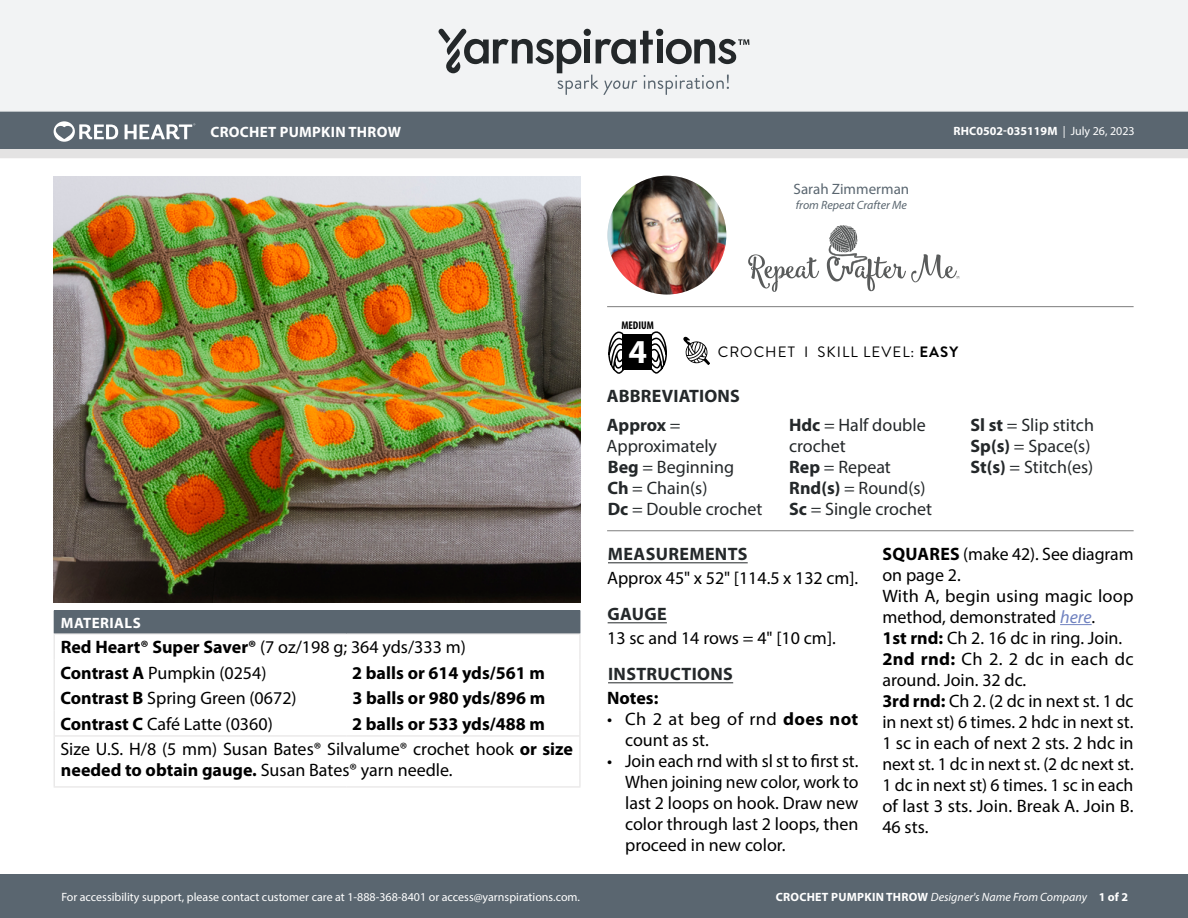
<style>
.page{position:relative;width:1188px;height:918px;background:#fff}
.page>*{position:absolute;margin:0;border:0;box-sizing:border-box;transform-origin:0 0}
.t1{font:700 33.6px "Myriad Pro";color:#fff}
.Body_-__Auto_Style_with_Keep_lines_toget{font:18px/21px "Myriad Pro";color:#000}
.Abbreviations_-_With_auto_styling{font:18px/21px "Myriad Pro";color:#24282a}
.Materials_-_Needle___Supplies_Info{font:18px/21px "Myriad Pro";color:#000}
.Material_-__Colors_information{font:18px "Myriad Pro";color:#000}
.Material_-__Colors_information-2{font:700 18px "Myriad Pro";color:#000}
.Body_-_HEADERS_-_Underline{font:700 18px "Myriad Pro";letter-spacing:.02em;color:#24282a}
.Materials_-_Brand___Product_Info{font:18px "Myriad Pro";color:#000}
.Body_-__Auto_Style_with_Keep_lines_toget-2{font:700 18px "Myriad Pro";color:#000}
.Materials_-__Header_in_dark_gray_box{font:700 15px "Myriad Pro";letter-spacing:.02em;color:#fff}
.Type_of_pattern___Skill_Level___XXXXXX{font:15px "Brandon Grotesque";letter-spacing:.07em;color:#000}
.Designer_s_Name{font:15px "Myriad Pro";color:#5a6670}
.t2{font:12px "Myriad Pro";color:#fff}
.t3{font:italic 12px "Myriad Pro";color:#fff}
.t4{font:700 12px "Myriad Pro";color:#fff}
.Designer_s_description{font:italic 12px "Myriad Pro";color:#5a6670}
.t5{font:700 condensed 11.25px "Myriad Pro";color:#000}
.s1{font-weight:400}
.s2{font-weight:700}
.s3{font-style:italic;color:#7082c0}
.s4{font-weight:700;font-style:normal}
</style>
<div class="page">
<div style="left:0;top:875px;width:1188px;height:43px;background:#5a6670"></div>
<div style="left:0;top:149px;width:1188px;height:9px;background:#e4e3e3"></div>
<div style="left:0;top:111px;width:1188px;height:38px;background:#5a6670"></div>
<div style="left:0;top:0;width:1188px;height:112px;background:#f2f3f4"></div>
<svg style="left:438px;top:29px;width:311px;height:66px"></svg>
<svg style="left:54px;top:121px;width:64px;height:21px"></svg>
<svg style="left:125px;top:123px;width:70px;height:16px"></svg>
<svg style="left:683px;top:336px;width:27px;height:29px"></svg>
<svg style="left:608px;top:331px;width:16px;height:43px"></svg>
<svg style="left:651px;top:331px;width:16px;height:43px"></svg>
<div style="left:622px;top:334px;width:30px;height:36px;background:#000"></div>
<hr style="left:607px;top:306px;width:527px;height:1px;background:#7d7d7d">
<hr style="left:607px;top:530px;width:527px;height:1px;background:#7d7d7d">
<img style="left:54px;top:177px;width:526px;height:426px">
<hr style="left:608px;top:562px;width:140px;height:1px;background:#24282a">
<hr style="left:608px;top:622px;width:59px;height:1px;background:#24282a">
<hr style="left:608px;top:682px;width:125px;height:1px;background:#24282a">
<hr style="left:1060px;top:624px;width:32px;height:1px;background:#7082c0">
<svg style="left:748px;top:254px;width:71px;height:38px"></svg>
<svg style="left:827px;top:225px;width:132px;height:66px"></svg>
<img style="left:608px;top:176px;width:118px;height:119px;border-radius:59px">
<div style="left:54px;top:611px;width:526px;height:23px;background:#5a6670"></div>
<hr style="left:54px;top:610px;width:292px;height:1px;background:#5a6670">
<hr style="left:346px;top:610px;width:234px;height:1px;background:#5a6670">
<hr style="left:54px;top:633px;width:292px;height:1px;background:#e4e3e3">
<hr style="left:346px;top:633px;width:234px;height:1px;background:#e4e3e3">
<svg style="left:54px;top:633px;width:1px;height:102px"></svg>
<svg style="left:579px;top:611px;width:2px;height:124px"></svg>
<hr style="left:54px;top:736px;width:1px;height:50px;background:#e4e3e3">
<hr style="left:54px;top:735px;width:292px;height:1px;background:#e4e3e3">
<hr style="left:346px;top:735px;width:234px;height:1px;background:#e4e3e3">
<hr style="left:579px;top:736px;width:1px;height:50px;background:#e4e3e3">
<hr style="left:54px;top:786px;width:292px;height:2px;background:#e4e3e3">
<hr style="left:346px;top:786px;width:234px;height:2px;background:#e4e3e3">
<p class="Materials_-__Header_in_dark_gray_box" style="left:211px;top:122px;width:192px">CROCHET PUMPKIN THROW</p>
<p class="t4" style="left:953px;top:123px;width:183px">RHC0502-035119M <span class="s1">| July 26, 2023</span></p>
<p class="t5" style="left:621px;top:319px;width:34px">MEDIUM</p>
<h1 class="t1" style="left:629px;top:330px;width:20px">4</h1>
<p class="Designer_s_Name" style="left:794px;top:180px;width:117px">Sarah Zimmerman</p>
<p class="Designer_s_description" style="left:796px;top:198px;width:112px">from Repeat Crafter Me</p>
<p class="Type_of_pattern___Skill_Level___XXXXXX" style="left:718px;top:341px;width:242px">CROCHET I SKILL LEVEL: <span class="s2">EASY</span></p>
<p class="Materials_-__Header_in_dark_gray_box" style="left:61px;top:613px;width:81px">MATERIALS</p>
<p class="Materials_-_Brand___Product_Info" style="left:61px;top:636px;width:407px"><span class="s2">Red Heart® Super Saver®</span> (7 oz/198 g; 364 yds/333 m)</p>
<p class="Material_-__Colors_information" style="left:61px;top:662px;width:208px"><span class="s2">Contrast A</span> Pumpkin (0254)</p>
<p class="Material_-__Colors_information-2" style="left:352px;top:661px;width:194px">2 balls or 614 yds/561 m</p>
<p class="Material_-__Colors_information" style="left:61px;top:687px;width:238px"><span class="s2">Contrast B</span> Spring Green (0672)</p>
<p class="Material_-__Colors_information-2" style="left:353px;top:687px;width:194px">3 balls or 980 yds/896 m</p>
<p class="Material_-__Colors_information" style="left:61px;top:713px;width:214px"><span class="s2">Contrast C</span> Café Latte (0360)</p>
<p class="Material_-__Colors_information-2" style="left:352px;top:712px;width:194px">2 balls or 533 yds/488 m</p>
<p class="Materials_-_Needle___Supplies_Info" style="left:60px;top:739px;width:514px">Size U.S. H/8 (5 mm) Susan Bates® Silvalume® crochet hook <span class="s2">or size needed to obtain gauge.</span> Susan Bates® yarn needle.</p>
<p class="t2" style="left:61px;top:889px;width:520px">For accessibility support, please contact customer care at 1-888-368-8401 or access@yarnspirations.com.</p>
<p class="Body_-_HEADERS_-_Underline" style="left:607px;top:385px;width:135px">ABBREVIATIONS</p>
<p class="Abbreviations_-_With_auto_styling" style="left:607px;top:414px;width:112px"><span class="s2">Approx</span> =<br>Approximately</p>
<p class="Abbreviations_-_With_auto_styling" style="left:608px;top:456px;width:128px"><span class="s2">Beg</span> = Beginning</p>
<p class="Abbreviations_-_With_auto_styling" style="left:607px;top:477px;width:102px"><span class="s2">Ch</span> = Chain(s)</p>
<p class="Abbreviations_-_With_auto_styling" style="left:608px;top:498px;width:156px"><span class="s2">Dc</span> = Double crochet</p>
<p class="Abbreviations_-_With_auto_styling" style="left:789px;top:414px;width:138px"><span class="s2">Hdc</span> = Half double crochet</p>
<p class="Abbreviations_-_With_auto_styling" style="left:789px;top:456px;width:103px"><span class="s2">Rep</span> = Repeat</p>
<p class="Abbreviations_-_With_auto_styling" style="left:789px;top:477px;width:138px"><span class="s2">Rnd(s)</span> = Round(s)</p>
<p class="Abbreviations_-_With_auto_styling" style="left:789px;top:498px;width:145px"><span class="s2">Sc</span> = Single crochet</p>
<p class="Abbreviations_-_With_auto_styling" style="left:971px;top:414px;width:125px"><span class="s2">Sl st</span> = Slip stitch</p>
<p class="Abbreviations_-_With_auto_styling" style="left:971px;top:435px;width:121px"><span class="s2">Sp(s)</span> = Space(s)</p>
<p class="Abbreviations_-_With_auto_styling" style="left:971px;top:456px;width:124px"><span class="s2">St(s)</span> = Stitch(es)</p>
<p class="Body_-_HEADERS_-_Underline" style="left:608px;top:542px;width:141px">MEASUREMENTS</p>
<p class="Body_-__Auto_Style_with_Keep_lines_toget" style="left:607px;top:567px;width:253px">Approx 45" x 52" [114.5 x 132 cm].</p>
<p class="Body_-_HEADERS_-_Underline" style="left:608px;top:602px;width:61px">GAUGE</p>
<p class="Body_-__Auto_Style_with_Keep_lines_toget" style="left:607px;top:627px;width:230px">13 sc and 14 rows = 4" [10 cm].</p>
<p class="Body_-_HEADERS_-_Underline" style="left:608px;top:662px;width:126px">INSTRUCTIONS</p>
<p class="Body_-__Auto_Style_with_Keep_lines_toget-2" style="left:607px;top:686px;width:53px">Notes:</p>
<p class="Body_-__Auto_Style_with_Keep_lines_toget" style="left:625px;top:708px;width:235px;text-indent:-18px">• Ch 2 at beg of rnd <span class="s2">does not </span>count as st.</p>
<p class="Body_-__Auto_Style_with_Keep_lines_toget" style="left:625px;top:750px;width:235px;text-align:justify;text-indent:-18px">• Join each rnd with sl st to first st.<br>When joining new color, work to last 2 loops on hook. Draw new color through last 2 loops, then proceed in new color.</p>
<p class="Body_-__Auto_Style_with_Keep_lines_toget" style="left:882px;top:543px;width:253px"><span class="s2">SQUARES</span> (make 42). See diagram on page 2.</p>
<p class="Body_-__Auto_Style_with_Keep_lines_toget" style="left:882px;top:585px;width:253px">With A, begin using magic loop method, demonstrated <span class="s3">here</span>.</p>
<p class="Body_-__Auto_Style_with_Keep_lines_toget" style="left:882px;top:627px;width:241px"><span class="s2">1st rnd:</span> Ch 2. 16 dc in ring. Join.</p>
<p class="Body_-__Auto_Style_with_Keep_lines_toget" style="left:882px;top:648px;width:253px"><span class="s2">2nd rnd:</span> Ch 2. 2 dc in each dc around. Join. 32 dc.</p>
<p class="Body_-__Auto_Style_with_Keep_lines_toget" style="left:882px;top:690px;width:253px;text-align:justify"><span class="s2">3rd rnd:</span> Ch 2. (2 dc in next st. 1 dc in next st) 6 times. 2 hdc in next st.<br>1 sc in each of next 2 sts. 2 hdc in next st. 1 dc in next st. (2 dc next st.<br>1 dc in next st) 6 times. 1 sc in each of last 3 sts. Join. Break A. Join B.<br>46 sts.</p>
<p class="t3" style="left:776px;top:889px;width:354px"><span class="s4">CROCHET PUMPKIN THROW</span> Designer's Name From Company <span class="s4">1 of 2</span></p>
</div>
